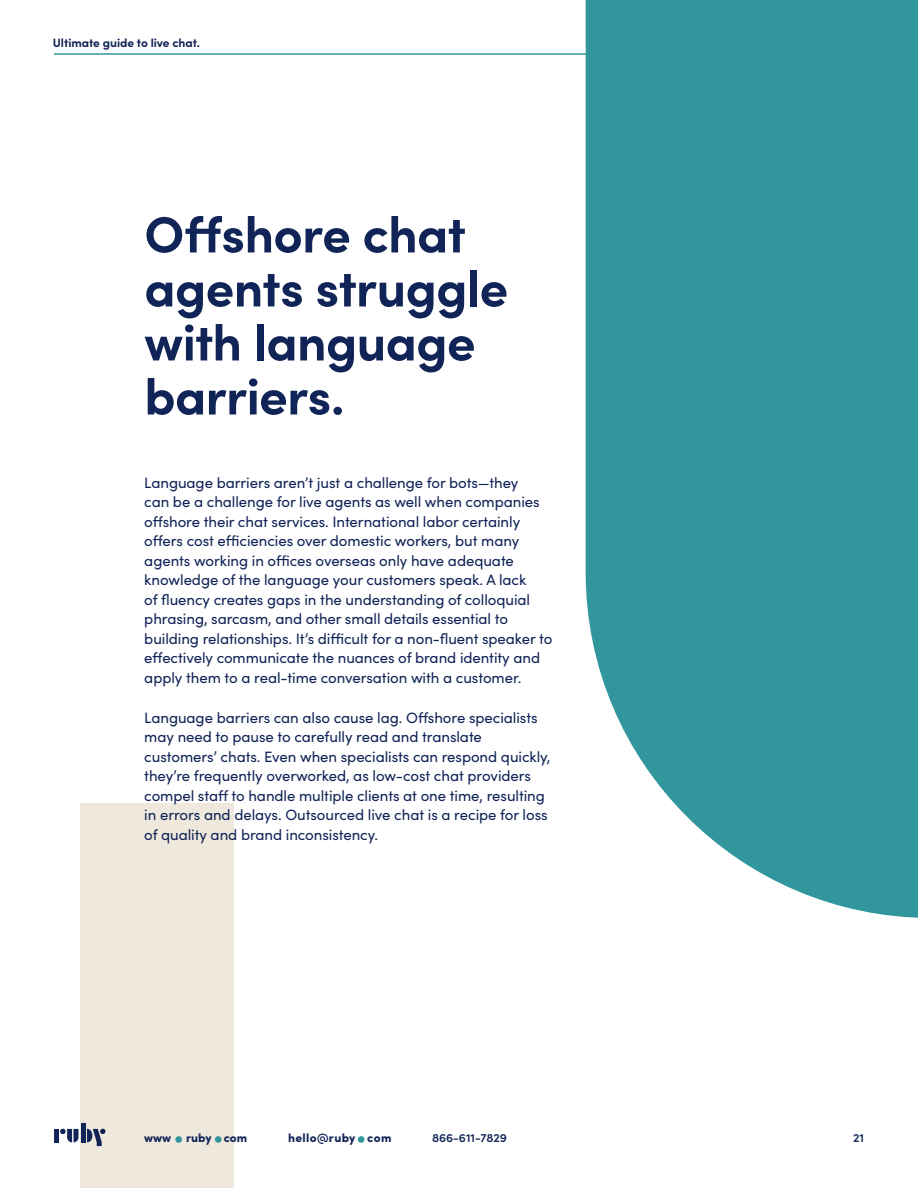
<style>
.page{position:relative;width:918px;height:1188px;background:#fff}
.page>*{position:absolute;margin:0;border:0;box-sizing:border-box;transform-origin:0 0}
.t1{font:700 51px/54px "Sofia Pro";letter-spacing:-.015em;color:#112457}
.t2{font:15px/19.5px "Sofia Pro";letter-spacing:-.005em;color:#112457}
.t3{font:700 12px "Sofia Pro";letter-spacing:-.005em;color:#112457}
.t4{font:600 12px "Sofia Pro";color:#112457}
.t5{font:900 12px "Sofia Pro";letter-spacing:.02em;color:#112457}
.t6{font:900 12px "Sofia Pro";color:#112457}
</style>
<div class="page">
<div style="left:80px;top:804px;width:154px;height:384px;background:#efe8dc"></div>
<svg style="left:586px;top:0;width:332px;height:918px;background:#439ea5"></svg>
<hr style="left:54px;top:53px;width:810px;height:2px;background:#32969d">
<div style="left:358px;top:1136px;width:6px;height:7px;background:#32969d;border-radius:50%"></div>
<div style="left:215px;top:1136px;width:7px;height:7px;background:#32969d;border-radius:50%"></div>
<div style="left:175px;top:1136px;width:7px;height:7px;background:#32969d;border-radius:50%"></div>
<div style="left:54px;top:1129px;width:5px;height:13px;background:#112457"></div>
<div style="left:81px;top:1123px;width:5px;height:19px;background:#112457"></div>
<svg style="left:60px;top:1129px;width:18px;height:13px"></svg>
<svg style="left:87px;top:1129px;width:19px;height:17px"></svg>
<p class="t3" style="left:53px;top:34px;width:148px">Ultimate guide to live chat.</p>
<h1 class="t1" style="left:144px;top:204px;width:365px">Offshore chat agents struggle with language barriers.</h1>
<p class="t2" style="left:144px;top:472px;width:410px">Language barriers aren’t just a challenge for bots—they<br>can be a challenge for live agents as well when companies offshore their chat services. International labor certainly offers cost efficiencies over domestic workers, but many agents working in offices overseas only have adequate knowledge of the language your customers speak. A lack<br>of fluency creates gaps in the understanding of colloquial phrasing, sarcasm, and other small details essential to building relationships. It’s difficult for a non-fluent speaker to effectively communicate the nuances of brand identity and apply them to a real-time conversation with a customer.</p>
<p class="t2" style="left:144px;top:707px;width:408px">Language barriers can also cause lag. Offshore specialists may need to pause to carefully read and translate customers’ chats. Even when specialists can respond quickly, they’re frequently overworked, as low-cost chat providers compel staff to handle multiple clients at one time, resulting in errors and delays. Outsourced live chat is a recipe for loss of quality and brand inconsistency.</p>
<p class="t6" style="left:144px;top:1129px;width:105px">www ruby com</p>
<p class="t5" style="left:288px;top:1129px;width:105px">hello@ruby com</p>
<p class="t4" style="left:432px;top:1129px;width:77px">866-611-7829</p>
<p class="t4" style="left:853px;top:1129px;width:12px">21</p>
</div>
